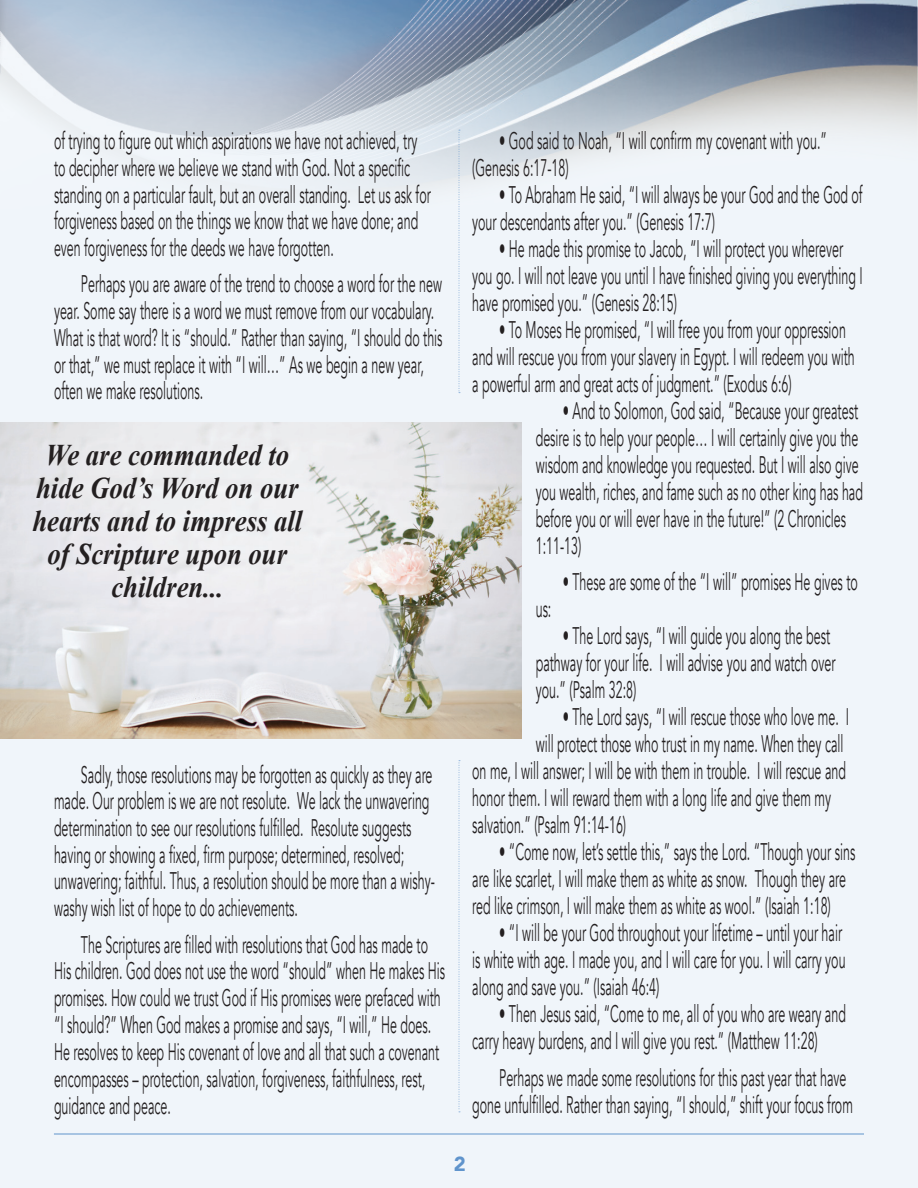
<style>
.page{position:relative;width:918px;height:1188px;background:#fff}
.page>*{position:absolute;margin:0;border:0;box-sizing:border-box;transform-origin:0 0}
.t1{font:italic 700 30px/33px "Times New Roman";color:#231f20;text-align:center;scale:.89 1}
.t2{font:24px/27px "Avenir";color:#231f20;scale:.52 1}
.t3{font:900 20.25px "Avenir";color:#6094cc}
</style>
<div class="page">
<div style="left:0;top:374px;width:918px;height:814px;background:#f0f5fa"></div>
<hr style="left:54px;top:1134px;width:810px;height:1px;background:#6094cc">
<img style="left:8px;top:0;width:910px;height:374px">
<svg style="left:458px;top:130px;width:2px;height:263px"></svg>
<svg style="left:458px;top:760px;width:2px;height:352px"></svg>
<div style="left:0;top:0;width:8px;height:524px;background:#231f20;opacity:.49"></div>
<svg style="left:0;top:0;width:1px;height:422px"></svg>
<img style="left:0;top:422px;width:521px;height:317px">
<p class="t2" style="left:54px;top:128px;width:726px">of trying to figure out which aspirations we have not achieved, try to decipher where we believe we stand with God. Not a specific standing on a particular fault, but an overall standing. Let us ask for forgiveness based on the things we know that we have done; and even forgiveness for the deeds we have forgotten.</p>
<p class="t2" style="left:54px;top:271px;width:749px;text-indent:27px">Perhaps you are aware of the trend to choose a word for the new year. Some say there is a word we must remove from our vocabulary.<br>What is that word? It is “should.” Rather than saying, “I should do this or that,” we must replace it with “I will…” As we begin a new year, often we make resolutions.</p>
<p class="t1" style="left:32px;top:438px;width:305px">We are commanded to hide God’s Word on our hearts and to impress all of Scripture upon our children...</p>
<p class="t2" style="left:54px;top:762px;width:734px;text-indent:27px">Sadly, those resolutions may be forgotten as quickly as they are made. Our problem is we are not resolute. We lack the unwavering determination to see our resolutions fulfilled. Resolute suggests having or showing a fixed, firm purpose; determined, resolved; unwavering; faithful. Thus, a resolution should be more than a wishy&shy;washy wish list of hope to do achievements.</p>
<p class="t2" style="left:54px;top:931px;width:754px;text-indent:27px">The Scriptures are filled with resolutions that God has made to His children. God does not use the word “should” when He makes His promises. How could we trust God if His promises were prefaced with “I should?” When God makes a promise and says, “I will,” He does.<br>He resolves to keep His covenant of love and all that such a covenant encompasses – protection, salvation, forgiveness, faithfulness, rest, guidance and peace.</p>
<p class="t2" style="left:472px;top:128px;width:684px;text-indent:27px">• God said to Noah, “I will confirm my covenant with you.” (Genesis 6:17-18)</p>
<p class="t2" style="left:472px;top:182px;width:752px;text-indent:27px">• To Abraham He said, “I will always be your God and the God of your descendants after you.” (Genesis 17:7)</p>
<p class="t2" style="left:472px;top:236px;width:753px;text-indent:27px">• He made this promise to Jacob, “I will protect you wherever you go. I will not leave you until I have finished giving you everything I have promised you.” (Genesis 28:15)</p>
<p class="t2" style="left:472px;top:317px;width:737px;text-indent:27px">• To Moses He promised, “I will free you from your oppression and will rescue you from your slavery in Egypt. I will redeem you with a powerful arm and great acts of judgment.” (Exodus 6:6)</p>
<p class="t2" style="left:536px;top:397px;width:631px;text-indent:27px">• And to Solomon, God said, “Because your greatest desire is to help your people… I will certainly give you the wisdom and knowledge you requested. But I will also give you wealth, riches, and fame such as no other king has had before you or will ever have in the future!” (2 Chronicles 1:11-13)</p>
<p class="t2" style="left:563px;top:569px;width:569px">• These are some of the “I will” promises He gives to</p>
<p class="t2" style="left:536px;top:596px;width:32px">us:</p>
<p class="t2" style="left:536px;top:623px;width:578px;text-indent:27px">• The Lord says, “I will guide you along the best pathway for your life. I will advise you and watch over you.” (Psalm 32:8)</p>
<p class="t2" style="left:563px;top:704px;width:552px">• The Lord says, “I will rescue those who love me. I</p>
<p class="t2" style="left:536px;top:731px;width:593px">will protect those who trust in my name. When they call</p>
<p class="t2" style="left:472px;top:758px;width:720px">on me, I will answer; I will be with them in trouble. I will rescue and</p>
<p class="t2" style="left:472px;top:785px;width:692px">honor them. I will reward them with a long life and give them my</p>
<p class="t2" style="left:472px;top:812px;width:298px">salvation.” (Psalm 91:14-16)</p>
<p class="t2" style="left:472px;top:839px;width:738px;text-indent:27px">• “Come now, let’s settle this,” says the Lord. “Though your sins are like scarlet, I will make them as white as snow. Though they are red like crimson, I will make them as white as wool.” (Isaiah 1:18)</p>
<p class="t2" style="left:472px;top:920px;width:720px;text-indent:27px">• “I will be your God throughout your lifetime – until your hair is white with age. I made you, and I will care for you. I will carry you along and save you.” (Isaiah 46:4)</p>
<p class="t2" style="left:472px;top:1001px;width:720px;text-indent:27px">• Then Jesus said, “Come to me, all of you who are weary and carry heavy burdens, and I will give you rest.” (Matthew 11:28)</p>
<p class="t2" style="left:472px;top:1064px;width:734px;text-align:right">Perhaps we made some resolutions for this past year that have gone unfulfilled. Rather than saying, “I should,” shift your focus from</p>
<p class="t3" style="left:454px;top:1147px;width:13px">2</p>
</div>
